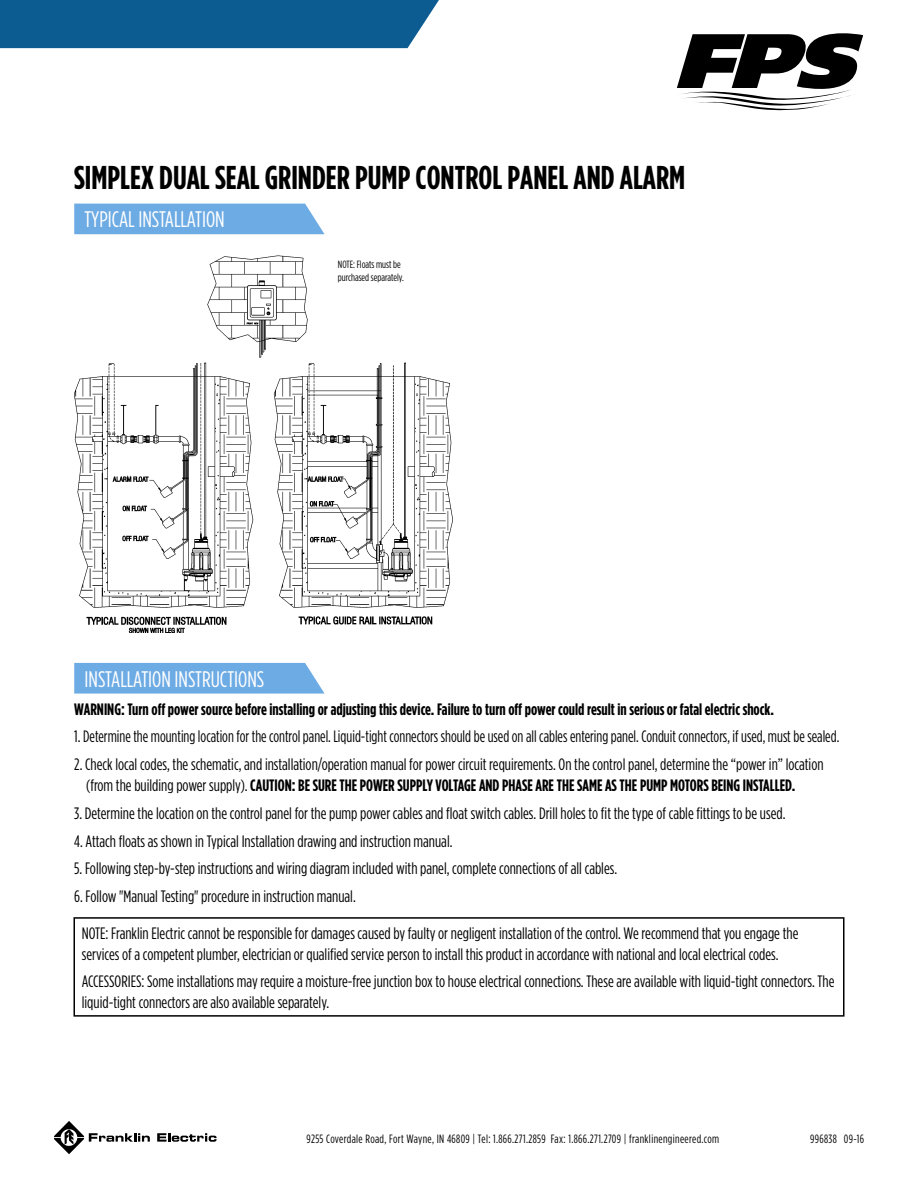
<style>
.page{position:relative;width:918px;height:1188px;background:#fff}
.page>*{position:absolute;margin:0;border:0;box-sizing:border-box;transform-origin:0 0}
.t1{font:700 33px "Gotham Condensed";color:#000}
.t2{font:22.5px "Gotham Condensed";color:#fff}
.t3{font:16.5px/21px "Gotham Condensed";color:#000}
.t4{font:700 16.5px "Gotham Condensed";color:#000}
.t5{font:12px "Gotham Condensed";letter-spacing:.03em;color:#000}
.t6{font:10.5px/12.6px "Gotham Condensed";color:#000}
.s1{font-weight:700}
</style>
<div class="page">
<div style="left:0;top:0;width:439px;height:48px;background:#0c5c92"></div>
<svg style="left:157px;top:1133px;width:60px;height:9px"></svg>
<svg style="left:54px;top:1121px;width:96px;height:33px"></svg>
<svg style="left:677px;top:33px;width:186px;height:78px"></svg>
<div style="left:74px;top:204px;width:251px;height:30px;background:#6dabe4"></div>
<img style="left:74px;top:255px;width:378px;height:377px">
<div style="left:338px;top:260px;width:75px;height:21px;background:#fff"></div>
<div style="left:74px;top:917px;width:770px;height:100px;border:2px solid #000"></div>
<svg style="left:74px;top:663px;width:251px;height:31px;background:#74afe5"></svg>
<h1 class="t1" style="left:74px;top:159px;width:612px">SIMPLEX DUAL SEAL GRINDER PUMP CONTROL PANEL AND ALARM</h1>
<h2 class="t2" style="left:85px;top:207px;width:142px">TYPICAL INSTALLATION</h2>
<p class="t6" style="left:338px;top:258px;width:67px">NOTE: Floats must be purchased separately.</p>
<h2 class="t2" style="left:85px;top:666px;width:181px">INSTALLATION INSTRUCTIONS</h2>
<p class="t4" style="left:74px;top:699px;width:701px">WARNING: Turn off power source before installing or adjusting this device. Failure to turn off power could result in serious or fatal electric shock.</p>
<p class="t3" style="left:74px;top:726px;width:767px">1. Determine the mounting location for the control panel. Liquid-tight connectors should be used on all cables entering panel. Conduit connectors, if used, must be sealed.</p>
<p class="t3" style="left:86px;top:754px;width:739px;text-indent:-12px">2. Check local codes, the schematic, and installation/operation manual for power circuit requirements. On the control panel, determine the “power in” location (from the building power supply). <span class="s1">CAUTION: BE SURE THE POWER SUPPLY VOLTAGE AND PHASE ARE THE SAME AS THE PUMP MOTORS BEING INSTALLED.</span></p>
<p class="t3" style="left:74px;top:802px;width:713px">3. Determine the location on the control panel for the pump power cables and float switch cables. Drill holes to fit the type of cable fittings to be used.</p>
<p class="t3" style="left:74px;top:830px;width:380px">4. Attach floats as shown in Typical Installation drawing and instruction manual.</p>
<p class="t3" style="left:74px;top:858px;width:544px">5. Following step-by-step instructions and wiring diagram included with panel, complete connections of all cables.</p>
<p class="t3" style="left:74px;top:886px;width:283px">6. Follow "Manual Testing" procedure in instruction manual.</p>
<p class="t3" style="left:82px;top:922px;width:718px">NOTE: Franklin Electric cannot be responsible for damages caused by faulty or negligent installation of the control. We recommend that you engage the services of a competent plumber, electrician or qualified service person to install this product in accordance with national and local electrical codes.</p>
<p class="t3" style="left:82px;top:971px;width:754px">ACCESSORIES: Some installations may require a moisture-free junction box to house electrical connections. These are available with liquid-tight connectors. The liquid-tight connectors are also available separately.</p>
<p class="t5" style="left:307px;top:1132px;width:414px">9255 Coverdale Road, Fort Wayne, IN 46809 | Tel: 1.866.271.2859 Fax: 1.866.271.2709 | franklinengineered.com</p>
<p class="t5" style="left:810px;top:1132px;width:55px">996838 09-16</p>
</div>
